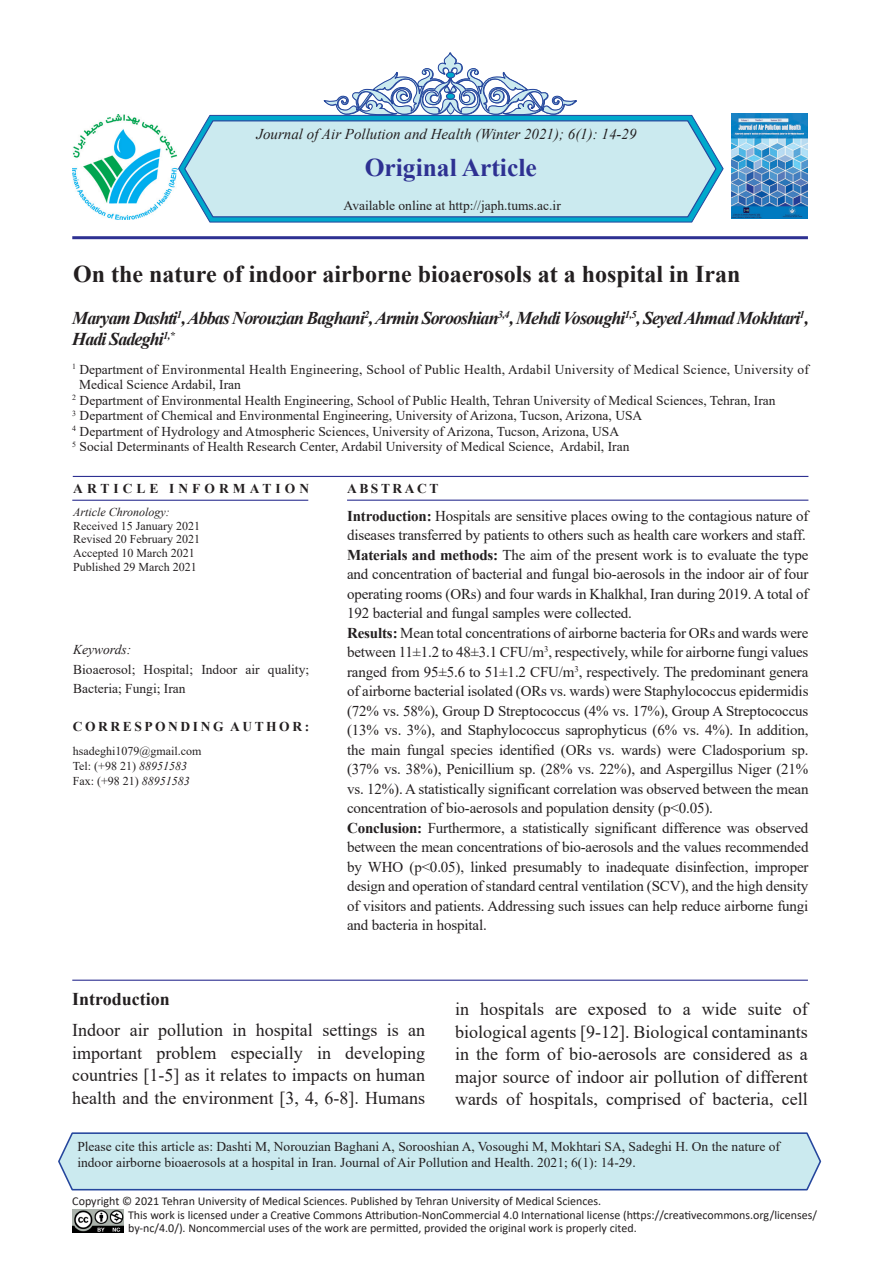
<style>
.page{position:relative;width:893px;height:1263px;background:#fff}
.page>*{position:absolute;margin:0;border:0;box-sizing:border-box;transform-origin:0 0}
.t1{font:700 25.5px "Times New Roman";color:#2e3192}
.t2{font:700 24px "Times New Roman";color:#231f20}
.t3{font:18px/22.5px "Times New Roman";color:#231f20;text-align:justify}
.t4{font:italic 700 18px/21px "Times New Roman";letter-spacing:-.05em;color:#231f20}
.t5{font:700 18px "Times New Roman";color:#231f20}
.t6{font:15px/19.5px "Times New Roman";letter-spacing:-.01em;color:#231f20;text-align:justify}
.t7{font:italic 15px "Times New Roman";color:#231f20}
.t8{font:13.5px/19.5px "Times New Roman";color:#231f20}
.t9{font:13.5px "Times New Roman";letter-spacing:.02em;color:#231f20}
.t10{font:700 13.5px "Times New Roman";letter-spacing:.19em;color:#231f20}
.t11{font:700 13.5px "Times New Roman";letter-spacing:.3em;color:#231f20}
.t12{font:italic 13.5px "Times New Roman";color:#231f20}
.t13{font:12px/13.5px "Calibri";color:#231f20}
.t14{font:12px "Times New Roman";color:#231f20}
.t15{font:italic 12px "Times New Roman";color:#231f20}
.s1{font-weight:700}
.s2{font-style:italic}
</style>
<div class="page">
<svg style="left:58px;top:1132px;width:764px;height:59px;background:#c3e1ea"></svg>
<svg style="left:324px;top:52px;width:253px;height:63px"></svg>
<svg style="left:447px;top:103px;width:7px;height:11px"></svg>
<div style="left:447px;top:103px;width:8px;height:11px;border:1px solid #25469d;border-radius:50%"></div>
<div style="left:446px;top:72px;width:9px;height:6px;background:#00a9cc;border-radius:50%"></div>
<div style="left:446px;top:72px;width:9px;height:6px;border:1px solid #25469d;border-radius:50%"></div>
<div style="left:446px;top:93px;width:9px;height:6px;background:#00a9cc;border-radius:50%"></div>
<div style="left:446px;top:93px;width:9px;height:6px;border:1px solid #25469d;border-radius:50%"></div>
<svg style="left:178px;top:115px;width:546px;height:108px;fill:#00a9cc"></svg>
<svg style="left:183px;top:120px;width:534px;height:98px;background:#c2e4ec"></svg>
<hr style="left:72px;top:236px;width:736px;height:3px;background:#2e3192">
<hr style="left:73px;top:476px;width:735px;height:1px;background:#2e3192">
<hr style="left:72px;top:980px;width:736px;height:1px;background:#2e3192">
<hr style="left:347px;top:500px;width:461px;height:1px;background:#2e3192">
<hr style="left:72px;top:500px;width:236px;height:1px;background:#2e3192">
<img style="left:731px;top:113px;width:77px;height:105px">
<img style="left:72px;top:114px;width:105px;height:105px">
<img style="left:72px;top:1209px;width:52px;height:24px">
<p class="t7" style="left:256px;top:123px;width:382px">Journal of Air Pollution and Health (Winter 2021); 6(1): 14-29</p>
<p class="t1" style="left:365px;top:149px;width:174px">Original Article</p>
<p class="t8" style="left:344px;top:196px;width:219px">Available online at http://japh.tums.ac.ir</p>
<p class="t2" style="left:73px;top:256px;width:669px">On the nature of indoor airborne bioaerosols at a hospital in Iran</p>
<p class="t4" style="left:72px;top:307px;width:738px">Maryam Dashti<sup>1</sup>, Abbas Norouzian Baghani<sup>2</sup>, Armin Sorooshian<sup>3,4</sup>, Mehdi Vosoughi<sup>1,5</sup>, Seyed Ahmad Mokhtari<sup>1</sup>,<br>Hadi Sadeghi<sup>1,*</sup></p>
<p class="t9" style="left:72px;top:360px;width:738px"><sup>1</sup> Department of Environmental Health Engineering, School of Public Health, Ardabil University of Medical Science, University of</p>
<p class="t8" style="left:79px;top:374px;width:163px">Medical Science Ardabil, Iran</p>
<p class="t8" style="left:72px;top:390px;width:705px"><sup>2</sup> Department of Environmental Health Engineering, School of Public Health, Tehran University of Medical Sciences, Tehran, Iran</p>
<p class="t8" style="left:72px;top:405px;width:572px"><sup>3</sup> Department of Chemical and Environmental Engineering, University of Arizona, Tucson, Arizona, USA</p>
<p class="t8" style="left:72px;top:421px;width:548px"><sup>4</sup> Department of Hydrology and Atmospheric Sciences, University of Arizona, Tucson, Arizona, USA</p>
<p class="t8" style="left:72px;top:437px;width:559px"><sup>5</sup> Social Determinants of Health Research Center, Ardabil University of Medical Science, Ardabil, Iran</p>
<p class="t11" style="left:73px;top:479px;width:237px">ARTICLE INFORMATION</p>
<p class="t15" style="left:73px;top:503px;width:98px">Article Chronology:</p>
<p class="t14" style="left:73px;top:517px;width:128px">Received 15 January 2021</p>
<p class="t14" style="left:73px;top:531px;width:128px">Revised 20 February 2021</p>
<p class="t14" style="left:73px;top:545px;width:123px">Accepted 10 March 2021</p>
<p class="t14" style="left:73px;top:558px;width:125px">Published 29 March 2021</p>
<p class="t10" style="left:347px;top:479px;width:93px">ABSTRACT</p>
<p class="t6" style="left:347px;top:506px;width:463px"><span class="s1">Introduction:</span> Hospitals are sensitive places owing to the contagious nature of diseases transferred by patients to others such as health care workers and staff.</p>
<p class="t6" style="left:347px;top:545px;width:463px"><span class="s1">Materials and methods:</span> The aim of the present work is to evaluate the type and concentration of bacterial and fungal bio-aerosols in the indoor air of four operating rooms (ORs) and four wards in Khalkhal, Iran during 2019. A total of 192 bacterial and fungal samples were collected.</p>
<p class="t6" style="left:347px;top:623px;width:463px"><span class="s1">Results:</span> Mean total concentrations of airborne bacteria for ORs and wards were between 11±1.2 to 48±3.1 CFU/m<sup>3</sup>, respectively, while for airborne fungi values ranged from 95±5.6 to 51±1.2 CFU/m<sup>3</sup>, respectively. The predominant genera of airborne bacterial isolated (ORs vs. wards) were Staphylococcus epidermidis (72% vs. 58%), Group D Streptococcus (4% vs. 17%), Group A Streptococcus (13% vs. 3%), and Staphylococcus saprophyticus (6% vs. 4%). In addition, the main fungal species identified (ORs vs. wards) were Cladosporium sp. (37% vs. 38%), Penicillium sp. (28% vs. 22%), and Aspergillus Niger (21% vs. 12%). A statistically significant correlation was observed between the mean concentration of bio-aerosols and population density (p&lt;0.05).</p>
<p class="t6" style="left:347px;top:818px;width:463px"><span class="s1">Conclusion:</span> Furthermore, a statistically significant difference was observed between the mean concentrations of bio-aerosols and the values recommended by WHO (p&lt;0.05), linked presumably to inadequate disinfection, improper design and operation of standard central ventilation (SCV), and the high density of visitors and patients. Addressing such issues can help reduce airborne fungi and bacteria in hospital.</p>
<p class="t12" style="left:73px;top:641px;width:59px">Keywords:</p>
<p class="t8" style="left:73px;top:659px;width:237px">Bioaerosol; Hospital; Indoor air quality;<br>Bacteria; Fungi; Iran</p>
<p class="t10" style="left:73px;top:717px;width:238px">CORRESPONDING AUTHOR:</p>
<p class="t14" style="left:73px;top:742px;width:130px">hsadeghi1079@gmail.com</p>
<p class="t14" style="left:73px;top:757px;width:116px">Tel: (+98 21) <span class="s2">88951583</span></p>
<p class="t14" style="left:73px;top:772px;width:119px">Fax: (+98 21) <span class="s2">88951583</span></p>
<p class="t5" style="left:72px;top:986px;width:99px">Introduction</p>
<p class="t3" style="left:72px;top:1018px;width:354px">Indoor air pollution in hospital settings is an important problem especially in developing countries [1-5] as it relates to impacts on human health and the environment [3, 4, 6-8]. Humans</p>
<p class="t3" style="left:455px;top:997px;width:354px">in hospitals are exposed to a wide suite of biological agents [9-12]. Biological contaminants in the form of bio-aerosols are considered as a major source of indoor air pollution of different wards of hospitals, comprised of bacteria, cell</p>
<p class="t8" style="left:77px;top:1137px;width:704px;line-height:16.5px">Please cite this article as: Dashti M, Norouzian Baghani A, Sorooshian A, Vosoughi M, Mokhtari SA, Sadeghi H. On the nature of indoor airborne bioaerosols at a hospital in Iran. Journal of Air Pollution and Health. 2021; 6(1): 14-29.</p>
<p class="t13" style="left:72px;top:1194px;width:530px">Copyright © 2021 Tehran University of Medical Sciences. Published by Tehran University of Medical Sciences.</p>
<p class="t13" style="left:128px;top:1208px;width:691px">This work is licensed under a Creative Commons Attribution-NonCommercial 4.0 International license (https://creativecommons.org/licenses/ by-nc/4.0/). Noncommercial uses of the work are permitted, provided the original work is properly cited.</p>
</div>
